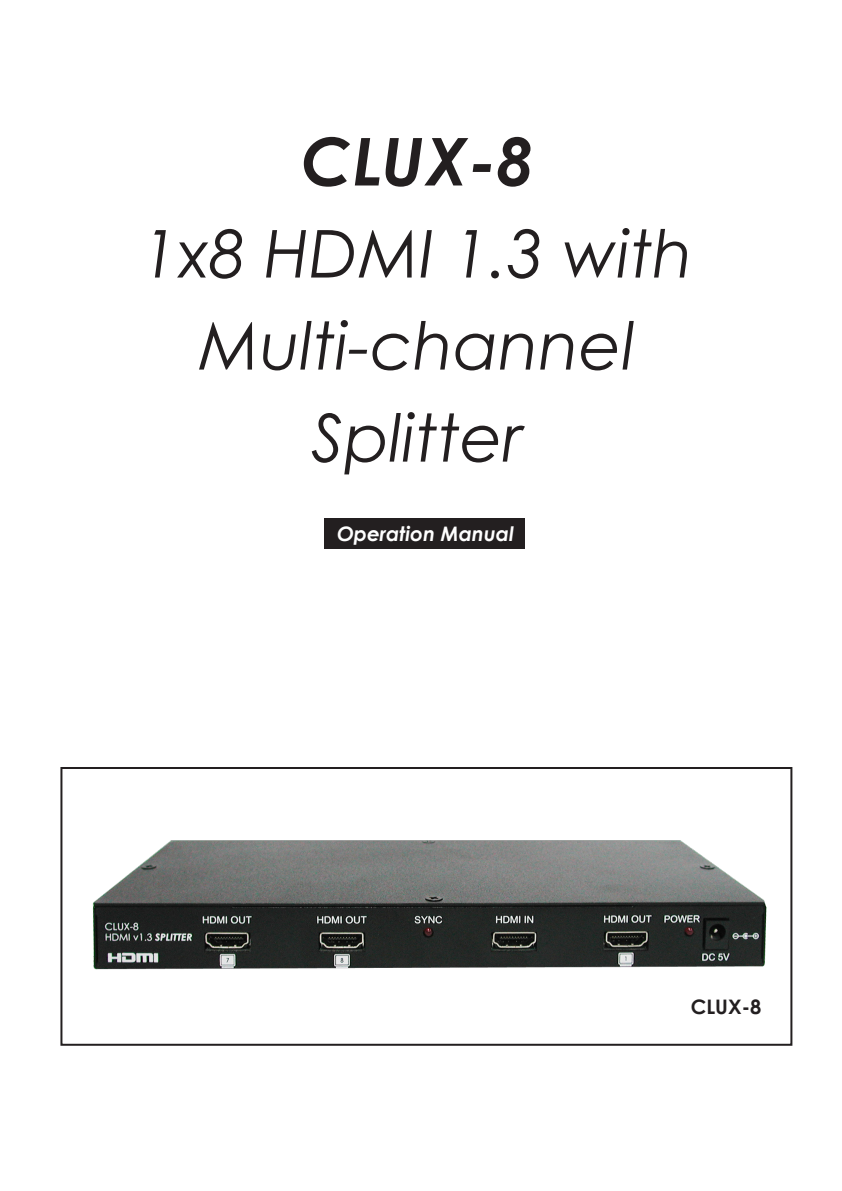
<style>
.page{position:relative;width:842px;height:1191px;background:#fff}
.page>*{position:absolute;margin:0;border:0;box-sizing:border-box;transform-origin:0 0}
.t1{font:italic 66px/92px "Century Gothic";color:#231f20;text-align:center}
.t2{font:italic 700 66px "Century Gothic";color:#231f20}
.t3{font:italic 700 20px "Century Gothic";color:#fff}
.t4{font:700 20px "Century Gothic";color:#231f20}
</style>
<div class="page">
<img style="left:92px;top:840px;width:675px;height:130px">
<div style="left:60px;top:767px;width:732px;height:278px;border:2px solid #231f20"></div>
<div style="left:325px;top:519px;width:200px;height:30px;background:#231f20"></div>
<p class="t2" style="left:301px;top:111px;width:234px">CLUX-8</p>
<p class="t1" style="left:141px;top:207px;width:553px">1x8 HDMI 1.3 with<br>Multi-channel<br>Splitter</p>
<p class="t3" style="left:337px;top:519px;width:178px">Operation Manual</p>
<p class="t4" style="left:691px;top:992px;width:72px">CLUX-8</p>
</div>
